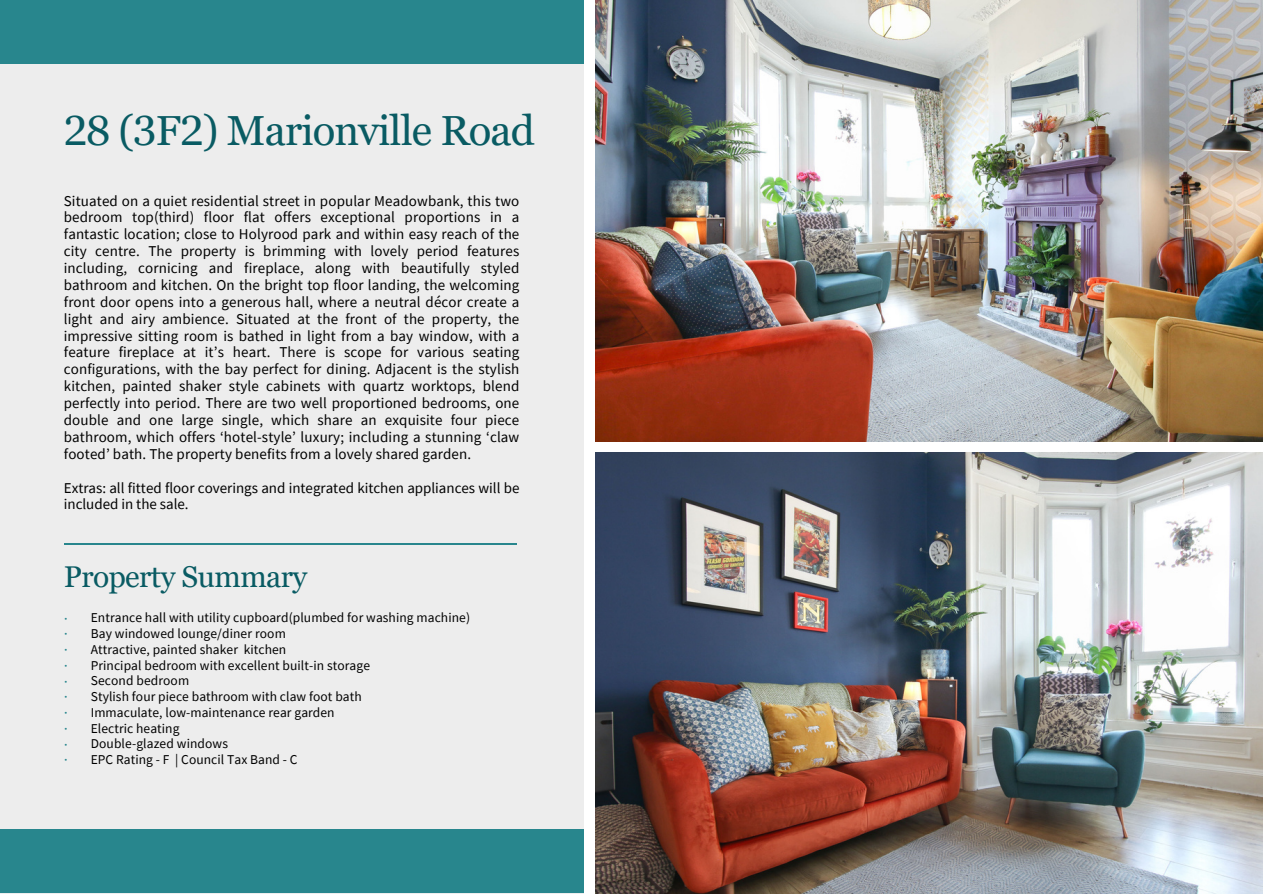
<style>
.page{position:relative;width:1263px;height:894px;background:#fff}
.page>*{position:absolute;margin:0;border:0;box-sizing:border-box;transform-origin:0 0}
.t1{font:42px "Georgia Pro";letter-spacing:-.02em;color:#095b63}
.t2{font:30px "Georgia Pro";letter-spacing:-.02em;color:#095b63}
.t3{font:15px/16.8px "Source Sans Pro";color:#000;text-align:justify}
.t4{font:300 15px/15.8px "Montserrat";color:#28868d;text-align:justify}
.t5{font:13.5px "Source Sans Pro";letter-spacing:.005em;color:#000}
</style>
<div class="page">
<img style="left:596px;top:0;width:667px;height:441px">
<img style="left:596px;top:452px;width:667px;height:441px">
<div style="left:0;top:0;width:583px;height:893px;background:#ededed"></div>
<div style="left:0;top:0;width:583px;height:64px;background:#28868d"></div>
<div style="left:0;top:829px;width:583px;height:64px;background:#28868d"></div>
<hr style="left:64px;top:542px;width:452px;height:2px;background:#28868d">
<p class="t1" style="left:64px;top:106px;width:473px">28 (3F2) Marionville Road</p>
<p class="t3" style="left:64px;top:192px;width:457px">Situated on a quiet residential street in popular Meadowbank, this two bedroom top(third) floor flat offers exceptional proportions in a fantastic location; close to Holyrood park and within easy reach of the city centre. The property is brimming with lovely period features including, cornicing and fireplace, along with beautifully styled bathroom and kitchen. On the bright top floor landing, the welcoming front door opens into a generous hall, where a neutral décor create a light and airy ambience. Situated at the front of the property, the impressive sitting room is bathed in light from a bay window, with a feature fireplace at it’s heart. There is scope for various seating configurations, with the bay perfect for dining. Adjacent is the stylish kitchen, painted shaker style cabinets with quartz worktops, blend perfectly into period. There are two well proportioned bedrooms, one double and one large single, which share an exquisite four piece bathroom, which offers ‘hotel-style’ luxury; including a stunning ‘claw footed’ bath. The property benefits from a lovely shared garden.</p>
<p class="t3" style="left:64px;top:478px;width:457px">Extras: all fitted floor coverings and integrated kitchen appliances will be included in the sale.</p>
<p class="t2" style="left:64px;top:559px;width:245px">Property Summary</p>
<p class="t4" style="left:64px;top:609px;width:6px">• • • • • • • • • •</p>
<p class="t5" style="left:91px;top:608px;width:381px">Entrance hall with utility cupboard(plumbed for washing machine)</p>
<p class="t5" style="left:91px;top:624px;width:197px">Bay windowed lounge/diner room</p>
<p class="t5" style="left:91px;top:640px;width:197px">Attractive, painted shaker kitchen</p>
<p class="t5" style="left:91px;top:656px;width:281px">Principal bedroom with excellent built-in storage</p>
<p class="t5" style="left:91px;top:671px;width:100px">Second bedroom</p>
<p class="t5" style="left:91px;top:687px;width:273px">Stylish four piece bathroom with claw foot bath</p>
<p class="t5" style="left:91px;top:703px;width:245px">Immaculate, low-maintenance rear garden</p>
<p class="t5" style="left:91px;top:719px;width:90px">Electric heating</p>
<p class="t5" style="left:91px;top:734px;width:139px">Double-glazed windows</p>
<p class="t5" style="left:91px;top:750px;width:208px">EPC Rating - F | Council Tax Band - C</p>
</div>
